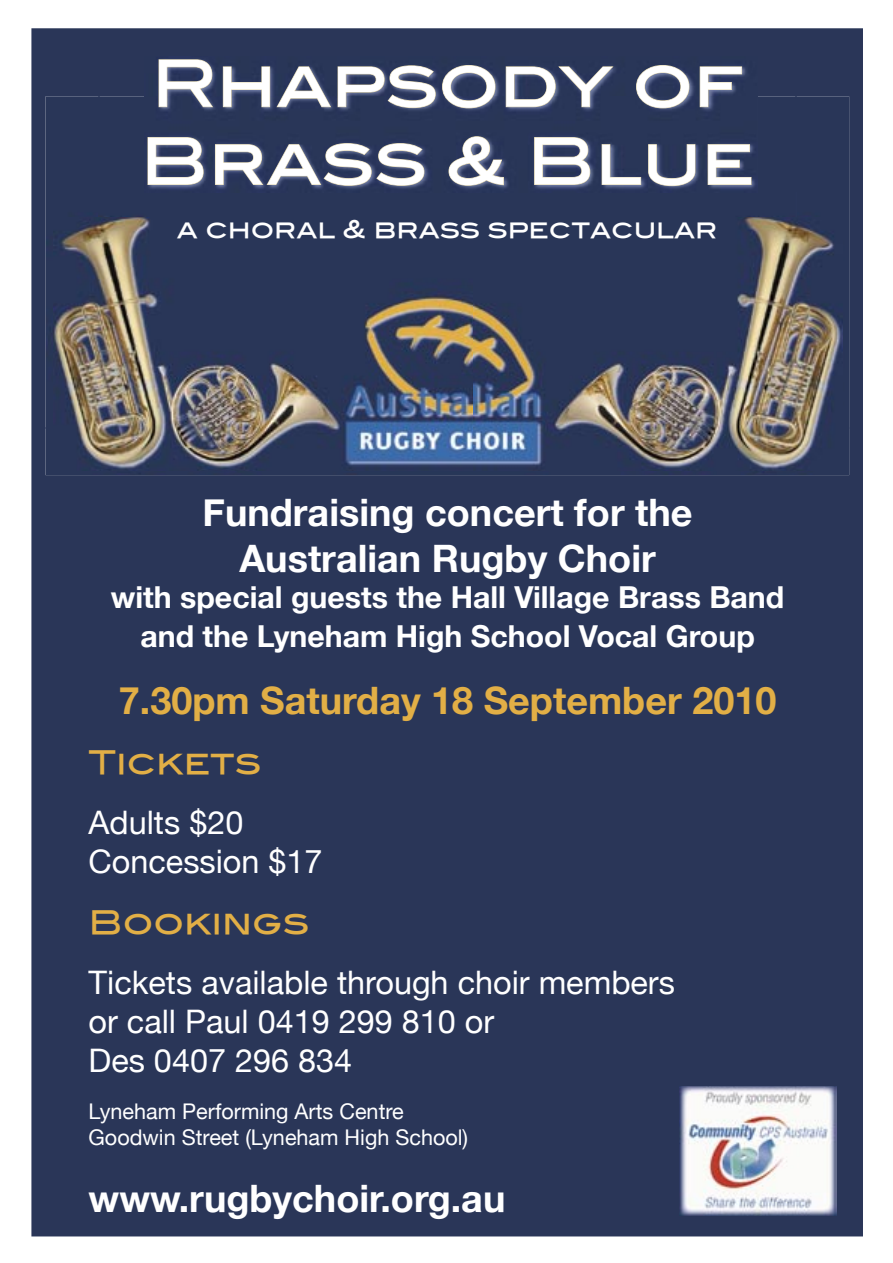
<style>
.page{position:relative;width:893px;height:1263px;background:#fff}
.page>*{position:absolute;margin:0;border:0;box-sizing:border-box;transform-origin:0 0}
.t1{font:64.8px/77.7px "Blair Md ITCTT Medium";color:#fff}
.t2{font:700 37.8px/45.3px "Helvetica Neue";color:#fff;text-align:center}
.t3{font:700 37.8px "Helvetica Neue";color:#e2af46}
.t4{font:32.4px/38.8px "Helvetica Neue";color:#fff}
.t5{font:32.4px "Blair Md ITCTT Medium";color:#e2af46}
.t6{font:700 30.3px/38.8px "Helvetica Neue";color:#fff;text-align:center}
.t7{font:24.9px "Blair Md ITCTT Medium";color:#fff}
.t8{font:21.6px/26px "Helvetica Neue";color:#fff}
</style>
<div class="page">
<div style="left:31px;top:28px;width:832px;height:1208px;background:#2a3658"></div>
<div style="left:46px;top:428px;width:803px;height:47px;background:#293658"></div>
<div style="left:46px;top:96px;width:53px;height:332px;background:#293658"></div>
<div style="left:796px;top:96px;width:53px;height:332px;background:#293658"></div>
<div style="left:99px;top:191px;width:697px;height:26px;background:#293658"></div>
<div style="left:99px;top:96px;width:46px;height:95px;background:#293658"></div>
<div style="left:758px;top:96px;width:38px;height:95px;background:#293658"></div>
<img style="left:54px;top:217px;width:788px;height:254px">
<img style="left:145px;top:57px;width:613px;height:135px">
<svg style="left:158px;top:59px;width:55px;height:48px"></svg>
<svg style="left:223px;top:66px;width:47px;height:41px"></svg>
<svg style="left:276px;top:66px;width:55px;height:41px"></svg>
<svg style="left:337px;top:65px;width:99px;height:43px"></svg>
<svg style="left:442px;top:65px;width:54px;height:43px"></svg>
<svg style="left:506px;top:66px;width:108px;height:41px"></svg>
<svg style="left:636px;top:65px;width:53px;height:43px"></svg>
<svg style="left:700px;top:66px;width:42px;height:41px"></svg>
<svg style="left:147px;top:137px;width:57px;height:48px"></svg>
<svg style="left:215px;top:143px;width:209px;height:43px"></svg>
<svg style="left:448px;top:136px;width:56px;height:50px"></svg>
<svg style="left:534px;top:137px;width:56px;height:48px"></svg>
<svg style="left:602px;top:144px;width:39px;height:41px"></svg>
<svg style="left:648px;top:144px;width:47px;height:42px"></svg>
<svg style="left:708px;top:144px;width:44px;height:41px"></svg>
<img style="left:680px;top:1086px;width:156px;height:130px">
<h1 class="t1" style="left:140px;top:38px;width:616px">Rhapsody of<br>Brass &amp; Blue</h1>
<p class="t7" style="left:177px;top:209px;width:542px">a choral &amp; brass spectacular</p>
<p class="t2" style="left:203px;top:489px;width:492px">Fundraising concert for the<br>Australian Rugby Choir</p>
<p class="t6" style="left:111px;top:577px;width:675px">with special guests the Hall Village Brass Band and the Lyneham High School Vocal Group</p>
<p class="t3" style="left:119px;top:677px;width:659px">7.30pm Saturday 18 September 2010</p>
<p class="t5" style="left:89px;top:736px;width:174px">Tickets</p>
<p class="t4" style="left:89px;top:803px;width:236px">Adults $20<br>Concession $17</p>
<p class="t5" style="left:89px;top:895px;width:222px">Bookings</p>
<p class="t4" style="left:89px;top:962px;width:588px">Tickets available through choir members or call Paul 0419 299 810 or<br>Des 0407 296 834</p>
<p class="t8" style="left:89px;top:1098px;width:381px">Lyneham Performing Arts Centre<br>Goodwin Street (Lyneham High School)</p>
<p class="t2" style="left:89px;top:1175px;width:418px">www.rugbychoir.org.au</p>
</div>
